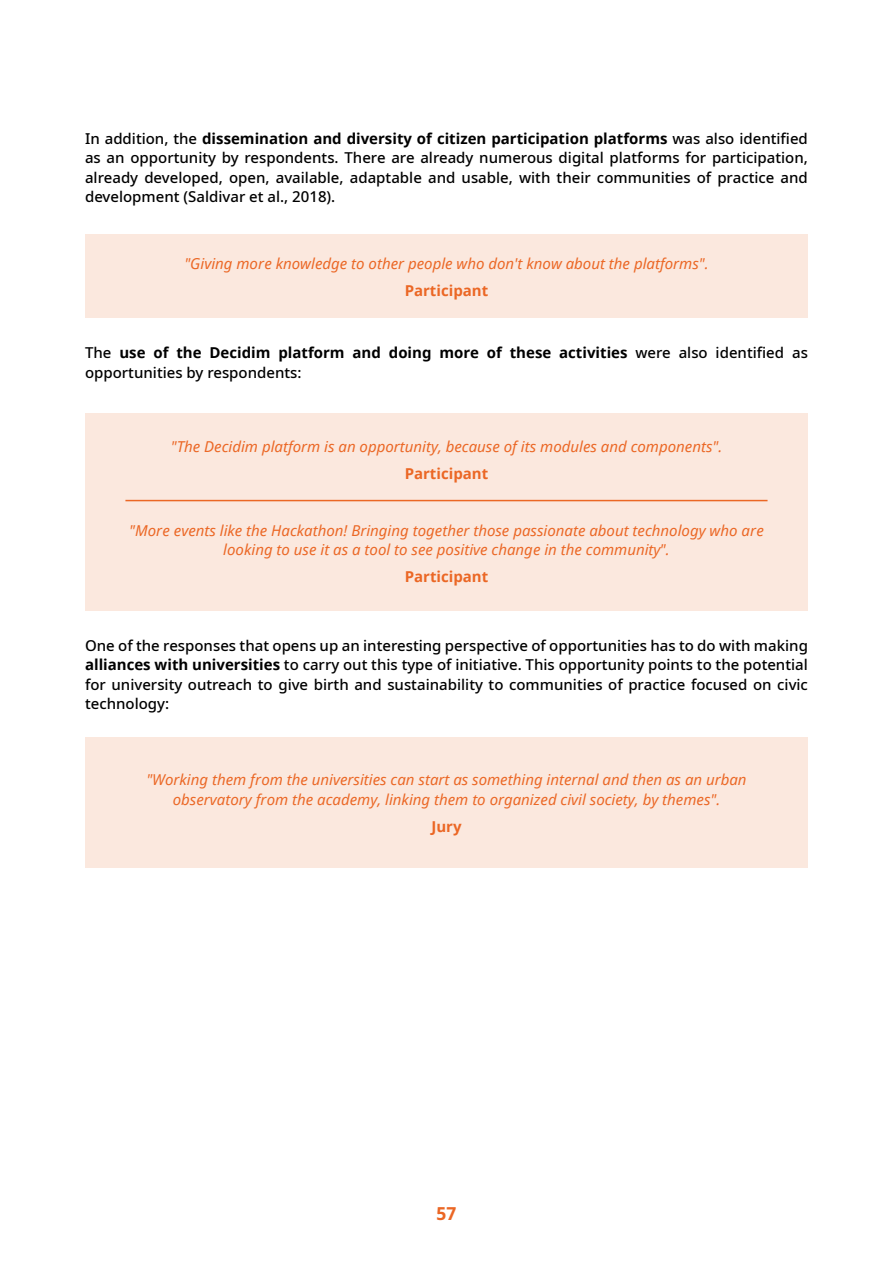
<style>
.page{position:relative;width:893px;height:1263px;background:#fff}
.page>*{position:absolute;margin:0;border:0;box-sizing:border-box;transform-origin:0 0}
.t1{font:700 18px "Noto Sans";color:#eb6725}
.t2{font:500 15px/19.5px "Noto Sans";color:#000;text-align:justify}
.t3{font:italic 15px/19.5px "Noto Sans";color:#eb6725;text-align:center}
.t4{font:700 15px/19.5px "Noto Sans";color:#000}
.t5{font:700 15px "Noto Sans";color:#eb6725}
.s1{font-weight:700}
.s2{font-weight:500}
</style>
<div class="page">
<div style="left:85px;top:235px;width:723px;height:83px;background:#fbe8de"></div>
<div style="left:85px;top:413px;width:723px;height:198px;background:#fbe8de"></div>
<hr style="left:125px;top:500px;width:642px;height:1px;background:#eb6725">
<div style="left:85px;top:737px;width:723px;height:130px;background:#fbe8de"></div>
<p class="t2" style="left:85px;top:129px;width:724px">In addition, the <span class="s1">dissemination and diversity of citizen participation platforms</span> was also identified as an opportunity by respondents. There are already numerous digital platforms for participation, already developed, open, available, adaptable and usable, with their communities of practice and development (Saldivar et al., 2018).</p>
<p class="t3" style="left:184px;top:254px;width:526px">"Giving more knowledge to other people who don't know about the platforms".</p>
<p class="t5" style="left:405px;top:280px;width:85px">Participant</p>
<p class="t4" style="left:85px;top:343px;width:724px"><span class="s2">The</span> use of the Decidim platform and doing more of these activities <span class="s2">were also identified as opportunities by respondents:</span></p>
<p class="t3" style="left:171px;top:437px;width:553px">"The Decidim platform is an opportunity, because of its modules and components".</p>
<p class="t5" style="left:405px;top:463px;width:85px">Participant</p>
<p class="t3" style="left:129px;top:520px;width:636px">"More events like the Hackathon! Bringing together those passionate about technology who are looking to use it as a tool to see positive change in the community".</p>
<p class="t5" style="left:405px;top:566px;width:85px">Participant</p>
<p class="t2" style="left:85px;top:636px;width:724px">One of the responses that opens up an interesting perspective of opportunities has to do with making <span class="s1">alliances with universities</span> to carry out this type of initiative. This opportunity points to the potential for university outreach to give birth and sustainability to communities of practice focused on civic technology:</p>
<p class="t3" style="left:146px;top:769px;width:602px">"Working them from the universities can start as something internal and then as an urban observatory from the academy, linking them to organized civil society, by themes".</p>
<p class="t5" style="left:431px;top:815px;width:32px">Jury</p>
<p class="t1" style="left:437px;top:1200px;width:21px">57</p>
</div>
